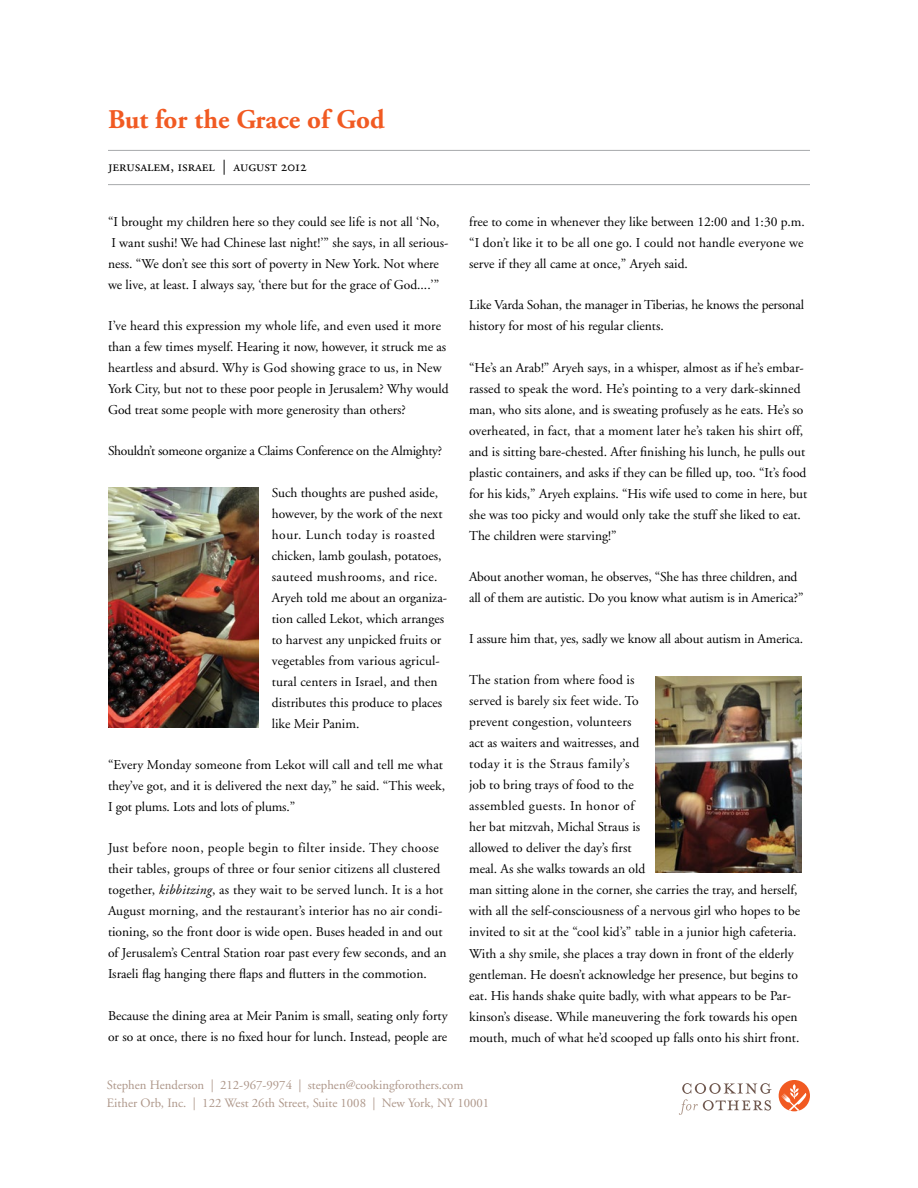
<style>
.page{position:relative;width:918px;height:1188px;background:#fff}
.page>*{position:absolute;margin:0;border:0;box-sizing:border-box;transform-origin:0 0}
.t1{font:700 27px "Adobe Garamond";color:#f15a22}
.t2{font:15px "Adobe Garamond Regular SC";color:#000}
.t3{font:13.5px/21px "Adobe Garamond";color:#000}
.t4{font:13.5px "Adobe Garamond";letter-spacing:-.02em;color:#000}
.t5{font:12.75px/18px "Adobe Garamond";color:#ad9689}
.s1{font-style:italic}
</style>
<div class="page">
<hr style="left:108px;top:150px;width:702px;height:1px;background:#a7a9ac">
<hr style="left:108px;top:184px;width:702px;height:1px;background:#a7a9ac">
<svg style="left:679px;top:1083px;width:93px;height:32px"></svg>
<div style="left:779px;top:1080px;width:31px;height:31px;background:#f15a22;border-radius:50%"></div>
<svg style="left:781px;top:1084px;width:27px;height:27px"></svg>
<img style="left:655px;top:677px;width:146px;height:196px">
<img style="left:108px;top:487px;width:150px;height:241px">
<h1 class="t1" style="left:108px;top:104px;width:278px">But for the Grace of God</h1>
<p class="t2" style="left:108px;top:158px;width:200px">jerusalem, israel | august 2012</p>
<p class="t3" style="left:108px;top:211px;width:342px">“I brought my children here so they could see life is not all ‘No,<br>I want sushi! We had Chinese last night!’” she says, in all serious&shy;ness. “We don’t see this sort of poverty in New York. Not where we live, at least. I always say, ‘there but for the grace of God....’”</p>
<p class="t3" style="left:108px;top:316px;width:342px">I’ve heard this expression my whole life, and even used it more than a few times myself. Hearing it now, however, it struck me as heartless and absurd. Why is God showing grace to us, in New York City, but not to these poor people in Jerusalem? Why would God treat some people with more generosity than others?</p>
<p class="t4" style="left:108px;top:444px;width:336px">Shouldn’t someone organize a Claims Conference on the Almighty?</p>
<p class="t3" style="left:272px;top:482px;width:177px">Such thoughts are pushed aside, however, by the work of the next hour. Lunch today is roasted chicken, lamb goulash, potatoes, sauteed mushrooms, and rice.<br>Aryeh told me about an organiza&shy;tion called Lekot, which arranges to harvest any unpicked fruits or vegetables from various agricul&shy;tural centers in Israel, and then distributes this produce to places like Meir Panim.</p>
<p class="t3" style="left:108px;top:755px;width:339px">“Every Monday someone from Lekot will call and tell me what they’ve got, and it is delivered the next day,” he said. “This week,<br>I got plums. Lots and lots of plums.”</p>
<p class="t3" style="left:108px;top:838px;width:340px">Just before noon, people begin to filter inside. They choose their tables, groups of three or four senior citizens all clustered together, <span class="s1">kibbitzing</span>, as they wait to be served lunch. It is a hot August morning, and the restaurant’s interior has no air condi&shy;tioning, so the front door is wide open. Buses headed in and out of Jerusalem’s Central Station roar past every few seconds, and an Israeli flag hanging there flaps and flutters in the commotion.</p>
<p class="t3" style="left:108px;top:1005px;width:341px">Because the dining area at Meir Panim is small, seating only forty or so at once, there is no fixed hour for lunch. Instead, people are</p>
<p class="t3" style="left:469px;top:212px;width:337px;text-align:justify">free to come in whenever they like between 12:00 and 1:30 p.m. “I don’t like it to be all one go. I could not handle everyone we serve if they all came at once,” Aryeh said.</p>
<p class="t3" style="left:469px;top:295px;width:337px">Like Varda Sohan, the manager in Tiberias, he knows the personal history for most of his regular clients.</p>
<p class="t3" style="left:469px;top:357px;width:340px">“He’s an Arab!” Aryeh says, in a whisper, almost as if he’s embar&shy;rassed to speak the word. He’s pointing to a very dark-skinned man, who sits alone, and is sweating profusely as he eats. He’s so overheated, in fact, that a moment later he’s taken his shirt off, and is sitting bare-chested. After finishing his lunch, he pulls out plastic containers, and asks if they can be filled up, too. “It’s food for his kids,” Aryeh explains. “His wife used to come in here, but she was too picky and would only take the stuff she liked to eat.<br>The children were starving!”</p>
<p class="t3" style="left:469px;top:566px;width:336px">About another woman, he observes, “She has three children, and all of them are autistic. Do you know what autism is in America?”</p>
<p class="t3" style="left:469px;top:629px;width:336px">I assure him that, yes, sadly we know all about autism in America.</p>
<p class="t3" style="left:469px;top:670px;width:332px">The station from where food is<br>served is barely six feet wide. To<br>prevent congestion, volunteers<br>act as waiters and waitresses, and<br>today it is the Straus family’s<br>job to bring trays of food to the<br>assembled guests. In honor of<br>her bat mitzvah, Michal Straus is<br>allowed to deliver the day’s first<br>meal. As she walks towards an old<br>man sitting alone in the corner, she carries the tray, and herself, with all the self-consciousness of a nervous girl who hopes to be invited to sit at the “cool kid’s” table in a junior high cafeteria.<br>With a shy smile, she places a tray down in front of the elderly gentleman. He doesn’t acknowledge her presence, but begins to eat. His hands shake quite badly, with what appears to be Par&shy;kinson’s disease. While maneuvering the fork towards his open mouth, much of what he’d scooped up falls onto his shirt front.</p>
<p class="t5" style="left:107px;top:1077px;width:384px">Stephen Henderson | 212-967-9974 | stephen@cookingforothers.com<br>Either Orb, Inc. | 122 West 26th Street, Suite 1008 | New York, NY 10001</p>
</div>
